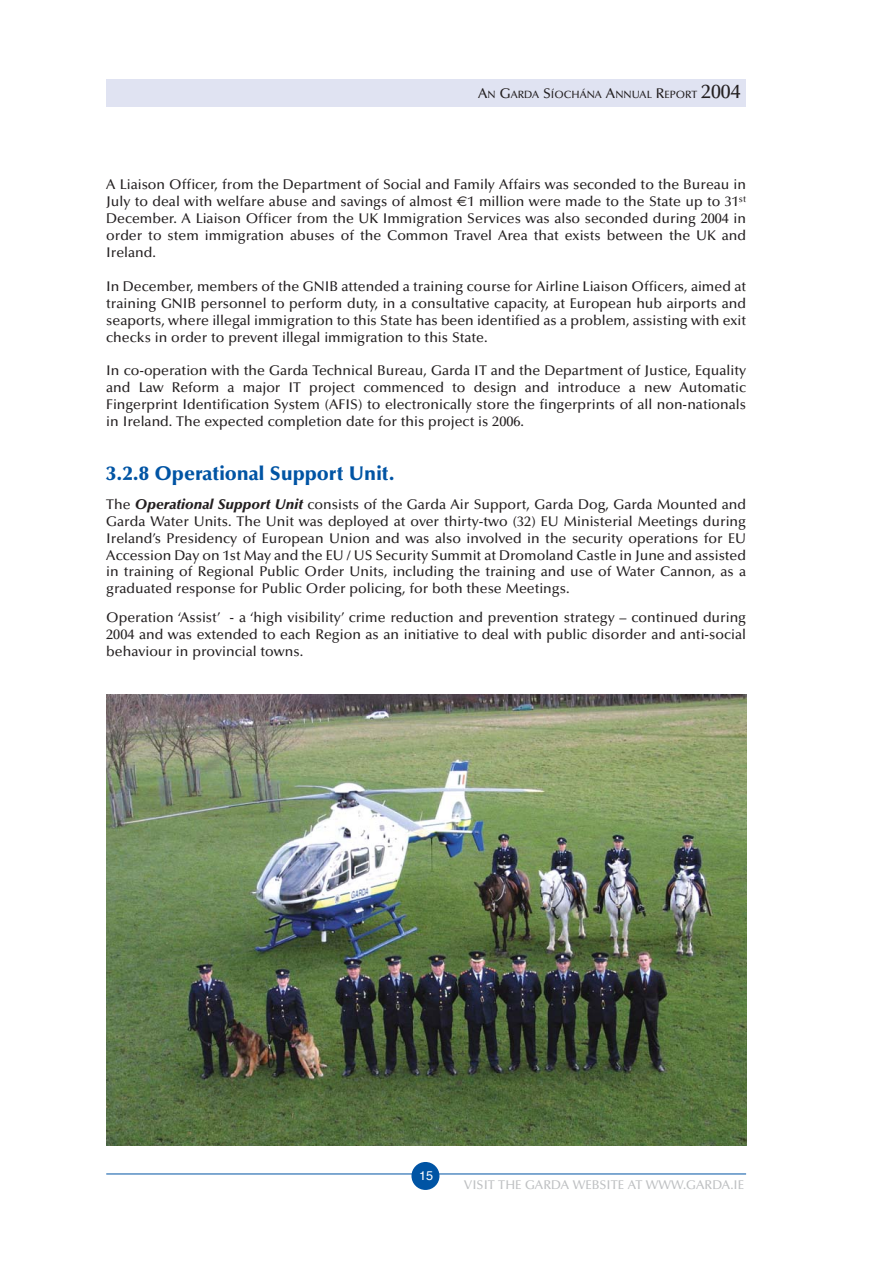
<style>
.page{position:relative;width:893px;height:1263px;background:#fff}
.page>*{position:absolute;margin:0;border:0;box-sizing:border-box;transform-origin:0 0}
.t1{font:900 19.8px "Optima";color:#0054a4}
.t2{font:500 14.1px/17px "Optima";color:#231f20;text-align:justify}
.t3{font:500 12.75px "Optima";color:#bec0c2}
.t4{font:12.75px "Helvetica";color:#fff}
.t5{font:500 10.65px "Optima";color:#231f20}
.s1{font-size:14.1px}
.s2{font-size:19.8px}
.s3{font-family:"Euro Sans";font-weight:400}
.s4{font-weight:900;font-style:italic}
</style>
<div class="page">
<hr style="left:106px;top:1174px;width:640px;height:1px;background:#0054a4">
<div style="left:411px;top:1162px;width:28px;height:28px;background:#0054a4;border-radius:50%"></div>
<div style="left:106px;top:79px;width:640px;height:28px;background:#e0e3f2"></div>
<img style="left:106px;top:694px;width:640px;height:452px">
<p class="t5" style="left:478px;top:90px;width:264px"><span class="s1">A</span>N <span class="s1">G</span>ARDA <span class="s1">S</span>ÍOCHÁNA <span class="s1">A</span>NNUAL <span class="s1">R</span>EPORT <span class="s2">2004</span></p>
<p class="t2" style="left:106px;top:177px;width:641px">A Liaison Officer, from the Department of Social and Family Affairs was seconded to the Bureau in July to deal with welfare abuse and savings of almost <span class="s3">€</span>1 million were made to the State up to 31<sup>st </sup>December. A Liaison Officer from the UK Immigration Services was also seconded during 2004 in order to stem immigration abuses of the Common Travel Area that exists between the UK and Ireland.</p>
<p class="t2" style="left:106px;top:279px;width:641px">In December, members of the GNIB attended a training course for Airline Liaison Officers, aimed at training GNIB personnel to perform duty, in a consultative capacity, at European hub airports and seaports, where illegal immigration to this State has been identified as a problem, assisting with exit checks in order to prevent illegal immigration to this State.</p>
<p class="t2" style="left:106px;top:364px;width:641px">In co-operation with the Garda Technical Bureau, Garda IT and the Department of Justice, Equality and Law Reform a major IT project commenced to design and introduce a new Automatic Fingerprint Identification System (AFIS) to electronically store the fingerprints of all non-nationals in Ireland. The expected completion date for this project is 2006.</p>
<h1 class="t1" style="left:106px;top:465px;width:290px">3.2.8 Operational Support Unit.</h1>
<p class="t2" style="left:106px;top:497px;width:641px">The <span class="s4">Operational Support Unit</span> consists of the Garda Air Support, Garda Dog, Garda Mounted and Garda Water Units. The Unit was deployed at over thirty-two (32) EU Ministerial Meetings during Ireland’s Presidency of European Union and was also involved in the security operations for EU Accession Day on 1st May and the EU / US Security Summit at Dromoland Castle in June and assisted in training of Regional Public Order Units, including the training and use of Water Cannon, as a graduated response for Public Order policing, for both these Meetings.</p>
<p class="t2" style="left:106px;top:610px;width:641px">Operation ‘Assist’ - a ‘high visibility’ crime reduction and prevention strategy – continued during 2004 and was extended to each Region as an initiative to deal with public disorder and anti-social behaviour in provincial towns.</p>
<p class="t4" style="left:419px;top:1170px;width:16px">15</p>
<p class="t3" style="left:464px;top:1179px;width:282px">VISIT THE GARDA WEBSITE AT WWW.GARDA.IE</p>
</div>
